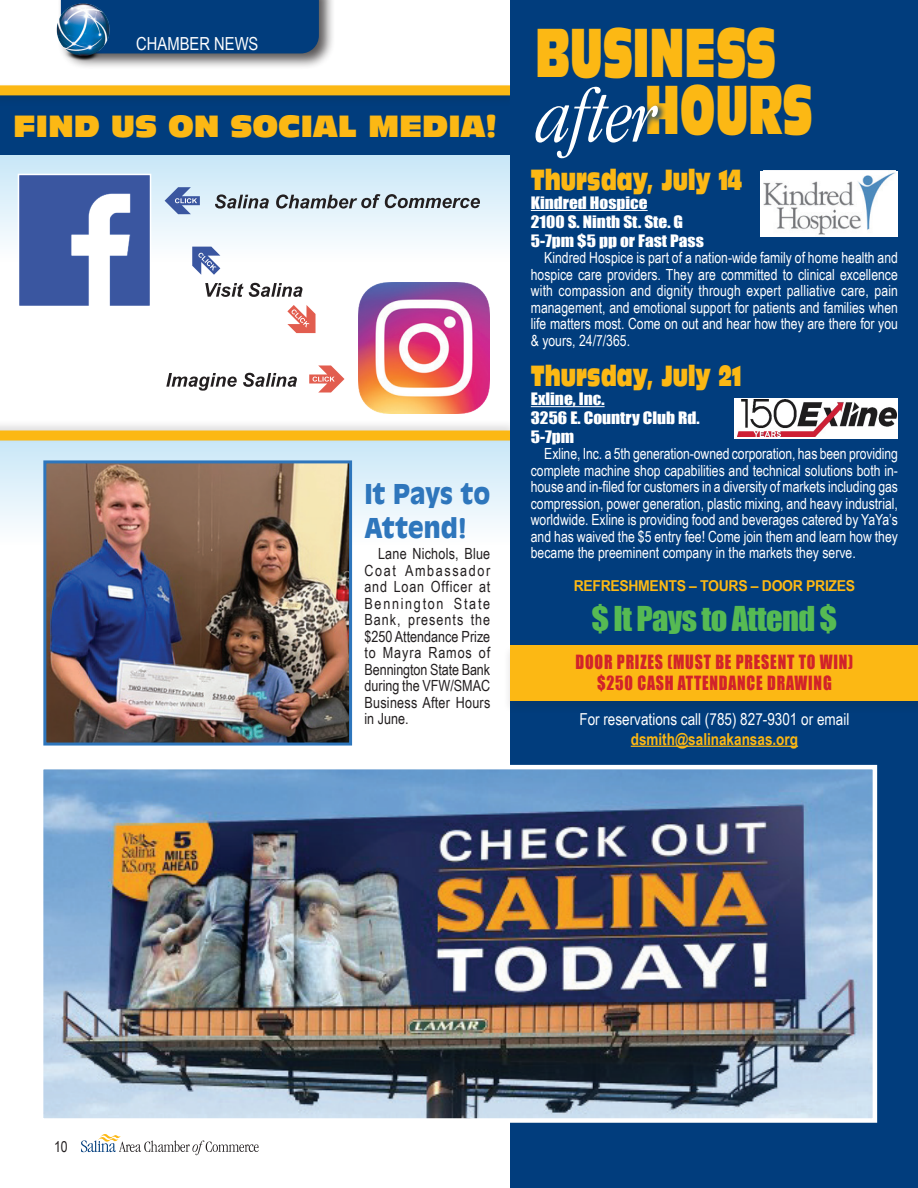
<style>
.page{position:relative;width:918px;height:1188px;background:#fff}
.page>*{position:absolute;margin:0;border:0;box-sizing:border-box;transform-origin:0 0}
.t1{font:67.5px/57px "Antique Olive Nord";color:#fcb814;scale:.49 1}
.t2{font:31.5px "Impact";letter-spacing:-.02em;color:#56ba53}
.t3{font:30px "Antique Olive Nord";color:#fcb814;scale:.81 1}
.t4{font:28.5px "Antique Olive Nord";color:#fcb814;scale:.58 1}
.t5{font:900 27px/34.5px "Antique Olive";color:#2e76bc;scale:.94 1}
.t6{font:18px/21.6px "Impact";letter-spacing:.05em;color:#d1232a;text-align:center;scale:.88 1}
.t7{font:18px "Arial Narrow";color:#fff}
.t8{font:16.5px "Arial Narrow";color:#fff}
.t9{font:700 16.5px "Arial Narrow";color:#fcb814}
.t10{font:15.75px/18.9px "Impact";color:#fff;scale:1.1 1}
.t11{font:15.3px/16.5px "Arial Narrow";color:#fff;text-align:justify}
.t12{font:15.3px/16.5px "Arial Narrow";color:#231f20;text-align:justify}
.t13{font:700 15px "Arial Narrow";letter-spacing:-.02em;color:#fcb814;scale:1.14 1}
.t14{font:15px "Arial Narrow";color:#231f20}
</style>
<div class="page">
<svg style="left:81px;top:1134px;width:178px;height:21px"></svg>
<div style="left:0;top:155px;width:511px;height:106px;background:linear-gradient(to bottom,#c8e7f7,#fdfefe)"></div>
<div style="left:0;top:439px;width:511px;height:106px;background:linear-gradient(to bottom,#c8e7f7,#fdfefe)"></div>
<div style="left:0;top:419px;width:520px;height:25px;background:#231f20;opacity:.15"></div>
<div style="left:0;top:430px;width:512px;height:11px;background:#fcb814"></div>
<img style="left:21px;top:177px;width:127px;height:127px">
<div style="left:18px;top:174px;width:133px;height:133px;border:2px solid #fff"></div>
<img style="left:359px;top:283px;width:130px;height:131px">
<svg style="left:205px;top:283px;width:97px;height:14px"></svg>
<svg style="left:192px;top:247px;width:28px;height:28px"></svg>
<svg style="left:287px;top:305px;width:29px;height:28px"></svg>
<svg style="left:166px;top:373px;width:131px;height:18px"></svg>
<svg style="left:309px;top:365px;width:36px;height:28px"></svg>
<svg style="left:215px;top:194px;width:265px;height:15px;background:#9ca6ad"></svg>
<svg style="left:165px;top:187px;width:35px;height:27px"></svg>
<div style="left:0;top:88px;width:511px;height:67px;background:#013d7d"></div>
<div style="left:0;top:81px;width:520px;height:26px;background:#231f20;opacity:.15"></div>
<div style="left:0;top:85px;width:512px;height:10px;background:#fcb814"></div>
<div style="left:511px;top:0;width:407px;height:1188px;background:#013d7d"></div>
<svg style="left:536px;top:87px;width:122px;height:71px"></svg>
<div style="left:503px;top:644px;width:415px;height:71px;background:#231f20;opacity:.15"></div>
<div style="left:511px;top:645px;width:407px;height:55px;background:#fcb814"></div>
<div style="left:57px;top:0;width:278px;height:70px;background:#231f20;opacity:.75"></div>
<div style="left:114px;top:0;width:205px;height:53px;background:#013d7d"></div>
<img style="left:56px;top:0;width:58px;height:64px">
<hr style="left:531px;top:210px;width:117px;height:1px;background:#fff">
<hr style="left:531px;top:406px;width:74px;height:1px;background:#fff">
<hr style="left:631px;top:746px;width:167px;height:1px;background:#fcb814">
<img style="left:47px;top:464px;width:301px;height:278px">
<div style="left:43px;top:460px;width:309px;height:286px;border:3px solid #2e76bc"></div>
<div style="left:761px;top:171px;width:137px;height:66px;background:#fff"></div>
<img style="left:764px;top:172px;width:131px;height:63px">
<svg style="left:735px;top:398px;width:163px;height:41px"></svg>
<img style="left:737px;top:400px;width:159px;height:36px">
<img style="left:44px;top:770px;width:828px;height:348px">
<div style="left:39px;top:765px;width:838px;height:358px;border:4px solid #fff"></div>
<p class="t7" style="left:136px;top:31px;width:124px">CHAMBER NEWS</p>
<h3 class="t3" style="left:14px;top:107px;width:598px">FIND US ON SOCIAL MEDIA!</h3>
<h3 class="t5" style="left:364px;top:476px;width:135px">It Pays to<br>Attend!</h3>
<p class="t12" style="left:365px;top:545px;width:127px;text-indent:13px">Lane Nichols, Blue Coat Ambassador and Loan Officer at Bennington State Bank, presents the $250 Attendance Prize to Mayra Ramos of Bennington State Bank during the VFW/SMAC Business After Hours in June.</p>
<h1 class="t1" style="left:645px;top:23px;width:344px;text-indent:-109px">BUSINESS<br>HOURS</h1>
<h3 class="t4" style="left:531px;top:162px;width:366px">Thursday, July 14</h3>
<p class="t10" style="left:531px;top:193px;width:159px">Kindred Hospice<br>2100 S. Ninth St. Ste. G<br>5-7pm $5 pp or Fast Pass</p>
<p class="t11" style="left:531px;top:249px;width:369px;text-indent:13px">Kindred Hospice is part of a nation-wide family of home health and hospice care providers. They are committed to clinical excellence with compassion and dignity through expert palliative care, pain management, and emotional support for patients and families when life matters most. Come on out and hear how they are there for you &amp; yours, 24/7/365.</p>
<h3 class="t4" style="left:531px;top:358px;width:364px">Thursday, July 21</h3>
<p class="t10" style="left:531px;top:389px;width:155px">Exline, Inc.<br>3256 E. Country Club Rd.<br>5-7pm</p>
<p class="t11" style="left:531px;top:445px;width:369px;text-indent:13px">Exline, Inc. a 5th generation-owned corporation, has been providing complete machine shop capabilities and technical solutions both in&shy;house and in-filed for customers in a diversity of markets including gas compression, power generation, plastic mixing, and heavy industrial, worldwide. Exline is providing food and beverages catered by YaYa’s and has waived the $5 entry fee! Come join them and learn how they became the preeminent company in the markets they serve.</p>
<p class="t13" style="left:574px;top:574px;width:248px">REFRESHMENTS – TOURS – DOOR PRIZES</p>
<h2 class="t2" style="left:591px;top:594px;width:247px">$ It Pays to Attend $</h2>
<p class="t6" style="left:576px;top:650px;width:317px">DOOR PRIZES (MUST BE PRESENT TO WIN) $250 CASH ATTENDANCE DRAWING</p>
<p class="t8" style="left:579px;top:707px;width:271px">For reservations call (785) 827-9301 or email</p>
<p class="t9" style="left:631px;top:726px;width:169px">dsmith@salinakansas.org</p>
<p class="t14" style="left:54px;top:1136px;width:15px">10</p>
</div>
